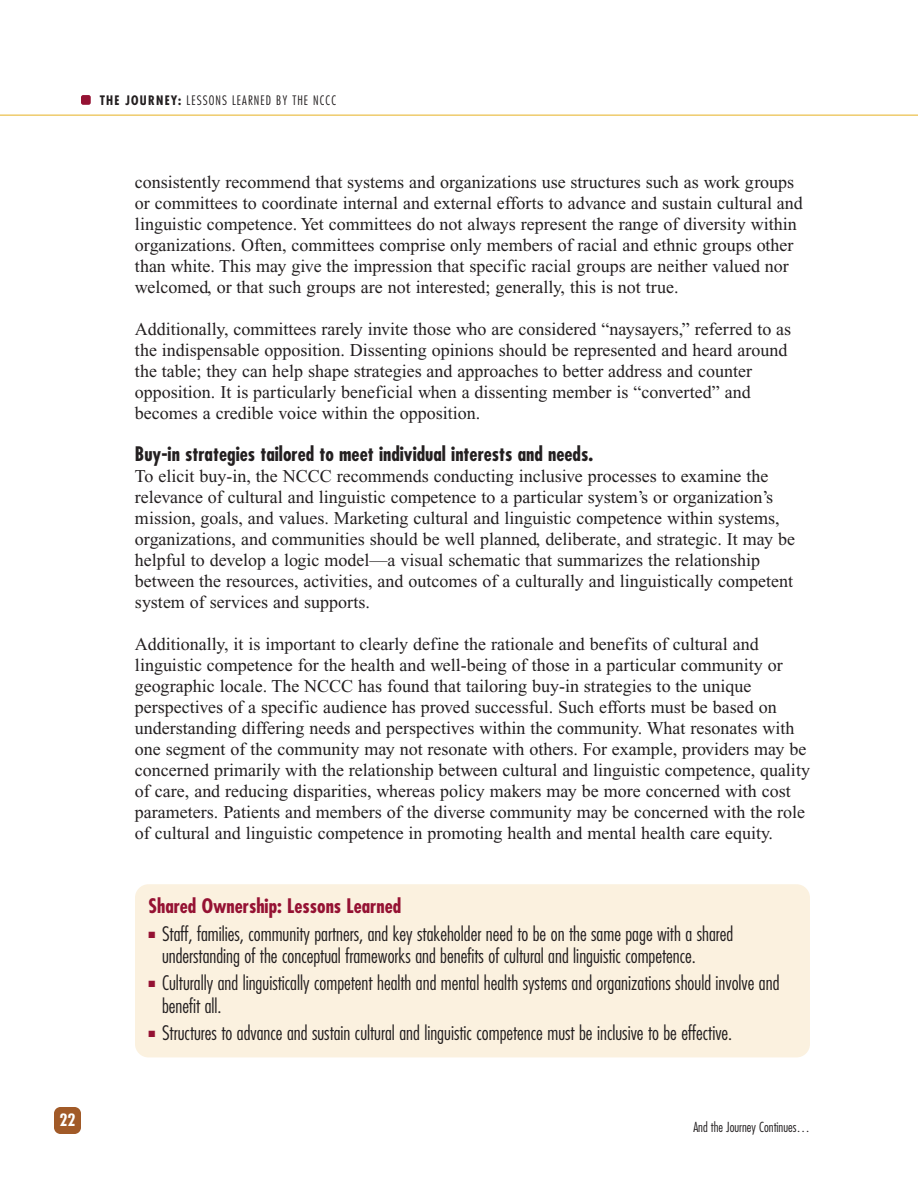
<style>
.page{position:relative;width:918px;height:1188px;background:#fff}
.page>*{position:absolute;margin:0;border:0;box-sizing:border-box;transform-origin:0 0}
.t1{font:300 condensed 19.5px/22.5px "Futura";color:#231f20}
.t2{font:700 condensed 19.5px "Futura";color:#231f20}
.t3{font:700 condensed 19.5px "Futura";color:#951233}
.t4{font:18px/21px "Times New Roman";color:#231f20}
.t5{font:700 condensed 16.5px "Futura";color:#fff}
.t6{font:300 condensed 13.5px "Futura";color:#231f20}
.t7{font:300 condensed 12.75px "Futura";letter-spacing:.085em;color:#231f20}
.s1{font-weight:700}
</style>
<div class="page">
<div style="left:135px;top:884px;width:675px;height:173px;background:#fbf1df;border-radius:14px"></div>
<div style="left:54px;top:1107px;width:27px;height:27px;background:#a15a28;border-radius:6px"></div>
<div style="left:81px;top:95px;width:10px;height:10px;background:#951233;border-radius:2px"></div>
<hr style="left:0;top:115px;width:918px;height:1px;background:#e6b122">
<p class="t7" style="left:100px;top:95px;width:238px"><span class="s1">THE JOURNEY:</span> LESSONS LEARNED BY THE NCCC</p>
<p class="t5" style="left:59px;top:1113px;width:18px">22</p>
<p class="t4" style="left:135px;top:173px;width:669px">consistently recommend that systems and organizations use structures such as work groups or committees to coordinate internal and external efforts to advance and sustain cultural and linguistic competence. Yet committees do not always represent the range of diversity within organizations. Often, committees comprise only members of racial and ethnic groups other than white. This may give the impression that specific racial groups are neither valued nor welcomed, or that such groups are not interested; generally, this is not true.</p>
<p class="t4" style="left:135px;top:320px;width:658px">Additionally, committees rarely invite those who are considered “naysayers,” referred to as the indispensable opposition. Dissenting opinions should be represented and heard around the table; they can help shape strategies and approaches to better address and counter opposition. It is particularly beneficial when a dissenting member is “converted” and becomes a credible voice within the opposition.</p>
<p class="t2" style="left:135px;top:445px;width:460px">Buy-in strategies tailored to meet individual interests and needs.</p>
<p class="t4" style="left:135px;top:467px;width:662px">To elicit buy-in, the NCCC recommends conducting inclusive processes to examine the relevance of cultural and linguistic competence to a particular system’s or organization’s mission, goals, and values. Marketing cultural and linguistic competence within systems, organizations, and communities should be well planned, deliberate, and strategic. It may be helpful to develop a logic model—a visual schematic that summarizes the relationship between the resources, activities, and outcomes of a culturally and linguistically competent system of services and supports.</p>
<p class="t4" style="left:135px;top:635px;width:677px">Additionally, it is important to clearly define the rationale and benefits of cultural and linguistic competence for the health and well-being of those in a particular community or geographic locale. The NCCC has found that tailoring buy-in strategies to the unique perspectives of a specific audience has proved successful. Such efforts must be based on understanding differing needs and perspectives within the community. What resonates with one segment of the community may not resonate with others. For example, providers may be concerned primarily with the relationship between cultural and linguistic competence, quality of care, and reducing disparities, whereas policy makers may be more concerned with cost parameters. Patients and members of the diverse community may be concerned with the role of cultural and linguistic competence in promoting health and mental health care equity.</p>
<p class="t3" style="left:148px;top:898px;width:254px">Shared Ownership: Lessons Learned</p>
<p class="t1" style="left:162px;top:923px;width:573px;text-indent:-14px"><sup>■</sup> Staff, families, community partners, and key stakeholder need to be on the same page with a shared understanding of the conceptual frameworks and benefits of cultural and linguistic competence.</p>
<p class="t1" style="left:162px;top:973px;width:619px;text-indent:-14px"><sup>■</sup> Culturally and linguistically competent health and mental health systems and organizations should involve and benefit all.</p>
<p class="t1" style="left:148px;top:1022px;width:585px"><sup>■</sup> Structures to advance and sustain cultural and linguistic competence must be inclusive to be effective.</p>
<p class="t6" style="left:693px;top:1121px;width:118px">And the Journey Continues…</p>
</div>
